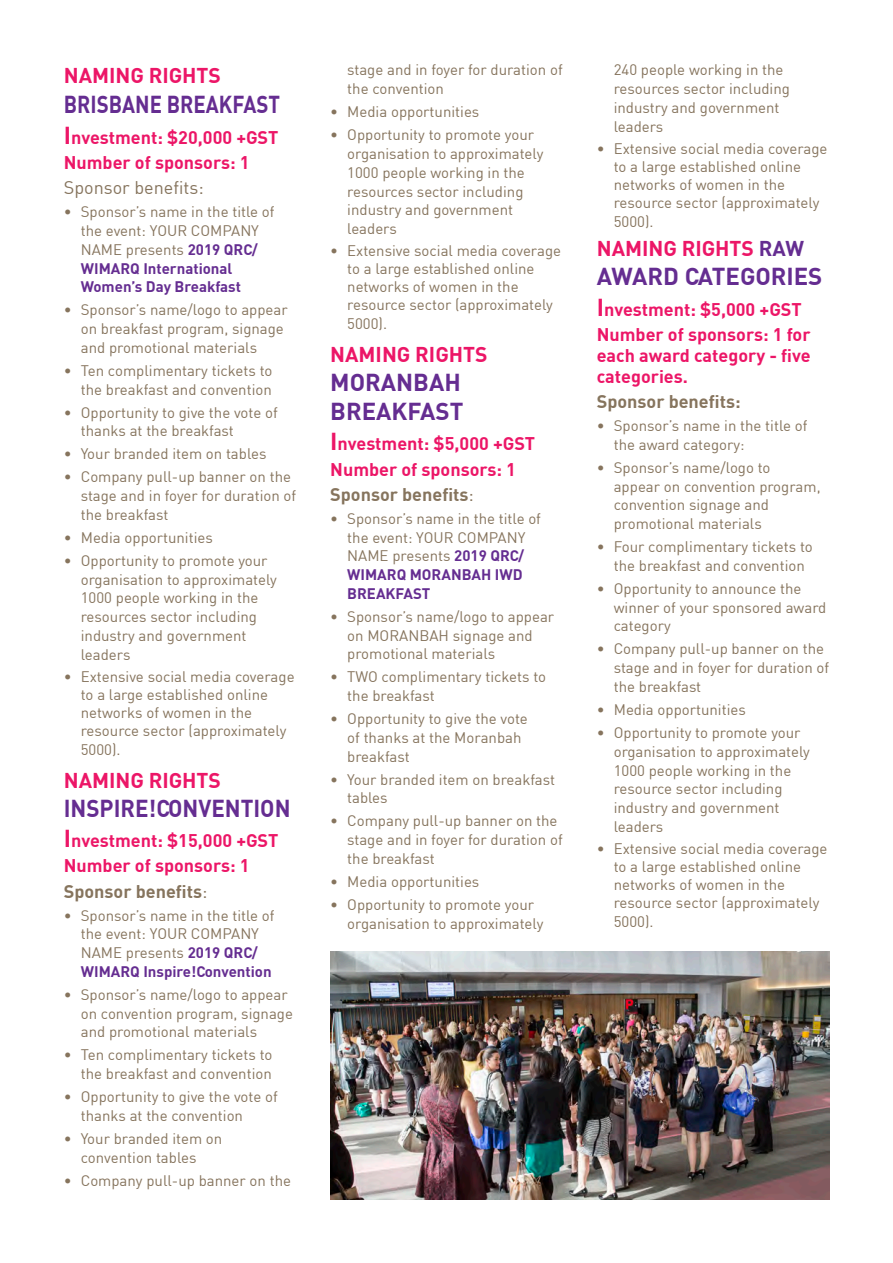
<style>
.page{position:relative;width:893px;height:1263px;background:#fff}
.page>*{position:absolute;margin:0;border:0;box-sizing:border-box;transform-origin:0 0}
.Body_Copy_Bullets{font:700 24px/28.8px "DIN";color:#652d91}
.Body_Copy_Bullets-2{font:700 24px "DIN";color:#652d91;scale:.93 1}
.Sponsorship_Heading{font:700 24px "DIN";color:#652d91;scale:.85 1}
.Body_Copy_Bullets-3{font:700 21px "DIN";color:#ec1667}
.Sponsorship_Heading-2{font:700 21px "DIN";color:#ec1667}
.Sponsorship_Sub_Head{font:700 18px/21px "DIN";color:#ec1667;text-align:justify}
.Sponsorship_Heading-3{font:700 18px "DIN";color:#ec1667}
.Sponsor_Benefits{font:700 18px "DIN";color:#86745d}
.Sponsor_Benefits-2{font:18px "DIN";color:#86745d}
.t1{font:15px/18.8px "DIN";color:#86745d}
.s1{font-size:24px}
.s2{font-weight:700;color:#652d91}
.s3{font-weight:400}
.s4{color:#652d91}
</style>
<div class="page">
<img style="left:330px;top:951px;width:499px;height:248px">
<p class="Sponsorship_Heading-2" style="left:64px;top:61px;width:159px">NAMING RIGHTS</p>
<p class="Sponsorship_Heading" style="left:64px;top:89px;width:256px">BRISBANE BREAKFAST</p>
<p class="Sponsorship_Heading-3" style="left:64px;top:126px;width:216px"><span class="s1">I</span>nvestment: $20,000 +GST</p>
<p class="Sponsorship_Sub_Head" style="left:64px;top:151px;width:187px">Number of sponsors: 1</p>
<p class="Sponsor_Benefits-2" style="left:64px;top:177px;width:141px">Sponsor benefits:</p>
<p class="t1" style="left:81px;top:202px;width:195px;text-indent:-17px">• Sponsor’s name in the title of the event: YOUR COMPANY<br>NAME presents <span class="s2">2019 QRC/<br>WIMARQ International<br>Women’s Day Breakfast</span></p>
<p class="t1" style="left:81px;top:300px;width:208px;text-indent:-17px">• Sponsor’s name/logo to appear on breakfast program, signage and promotional materials</p>
<p class="t1" style="left:64px;top:361px;width:210px;text-align:right">• Ten complimentary tickets to the breakfast and convention</p>
<p class="t1" style="left:81px;top:402px;width:198px;text-indent:-17px">• Opportunity to give the vote of thanks at the breakfast</p>
<p class="t1" style="left:64px;top:444px;width:204px">• Your branded item on tables</p>
<p class="t1" style="left:81px;top:467px;width:217px;text-indent:-17px">• Company pull-up banner on the stage and in foyer for duration of the breakfast</p>
<p class="t1" style="left:64px;top:528px;width:151px">• Media opportunities</p>
<p class="t1" style="left:81px;top:551px;width:198px;text-indent:-17px">• Opportunity to promote your organisation to approximately<br>1000 people working in the resources sector including industry and government leaders</p>
<p class="t1" style="left:81px;top:667px;width:215px;line-height:18.1px;text-indent:-17px">• Extensive social media coverage to a large established online networks of women in the resource sector (approximately<br>5000).</p>
<p class="Body_Copy_Bullets-3" style="left:64px;top:766px;width:159px">NAMING RIGHTS</p>
<p class="Body_Copy_Bullets-2" style="left:64px;top:792px;width:245px">INSPIRE!CONVENTION</p>
<p class="Sponsorship_Heading-3" style="left:64px;top:829px;width:216px"><span class="s1">I</span>nvestment: $15,000 +GST</p>
<p class="Sponsorship_Sub_Head" style="left:64px;top:855px;width:187px">Number of sponsors: 1</p>
<p class="Sponsor_Benefits" style="left:64px;top:879px;width:145px">Sponsor benefits<span class="s3">:</span></p>
<p class="t1" style="left:81px;top:906px;width:195px;text-indent:-17px">• Sponsor’s name in the title of the event: YOUR COMPANY<br>NAME presents <span class="s2">2019 QRC/<br>WIMARQ Inspire!Convention</span></p>
<p class="t1" style="left:81px;top:985px;width:214px;text-indent:-17px">• Sponsor’s name/logo to appear on convention program, signage and promotional materials</p>
<p class="t1" style="left:64px;top:1045px;width:210px;text-align:right">• Ten complimentary tickets to the breakfast and convention</p>
<p class="t1" style="left:81px;top:1087px;width:198px;text-indent:-17px">• Opportunity to give the vote of thanks at the convention</p>
<p class="t1" style="left:64px;top:1129px;width:160px;text-align:center">• Your branded item on convention tables</p>
<p class="t1" style="left:64px;top:1171px;width:229px">• Company pull-up banner on the</p>
<p class="t1" style="left:347px;top:60px;width:217px">stage and in foyer for duration of the convention</p>
<p class="t1" style="left:330px;top:102px;width:151px">• Media opportunities</p>
<p class="t1" style="left:347px;top:125px;width:198px;text-indent:-17px">• Opportunity to promote your organisation to approximately<br>1000 people working in the resources sector including industry and government leaders</p>
<p class="t1" style="left:347px;top:241px;width:215px;line-height:18.1px;text-indent:-17px">• Extensive social media coverage to a large established online networks of women in the resource sector (approximately<br>5000).</p>
<p class="Body_Copy_Bullets-3" style="left:330px;top:341px;width:159px">NAMING RIGHTS</p>
<p class="Body_Copy_Bullets" style="left:330px;top:367px;width:135px">MORANBAH<br>BREAKFAST</p>
<p class="Sponsorship_Heading-3" style="left:330px;top:432px;width:206px"><span class="s1">I</span>nvestment: $5,000 +GST</p>
<p class="Sponsorship_Sub_Head" style="left:330px;top:458px;width:187px">Number of sponsors: 1</p>
<p class="Sponsor_Benefits" style="left:330px;top:483px;width:145px">Sponsor benefits<span class="s3">:</span></p>
<p class="t1" style="left:347px;top:509px;width:195px;text-indent:-17px">• Sponsor’s name in the title of the event: YOUR COMPANY<br>NAME presents <span class="s2">2019 QRC/<br>WIMARQ MORANBAH IWD<br>BREAKFAST</span></p>
<p class="t1" style="left:347px;top:607px;width:208px;text-indent:-17px">• Sponsor’s name/logo to appear on MORANBAH signage and promotional materials</p>
<p class="t1" style="left:347px;top:667px;width:200px;text-indent:-17px">• TWO complimentary tickets to the breakfast</p>
<p class="t1" style="left:347px;top:709px;width:182px;text-indent:-17px">• Opportunity to give the vote of thanks at the Moranbah breakfast</p>
<p class="t1" style="left:347px;top:769px;width:209px;text-indent:-17px">• Your branded item on breakfast tables</p>
<p class="t1" style="left:347px;top:811px;width:217px;text-indent:-17px">• Company pull-up banner on the stage and in foyer for duration of the breakfast</p>
<p class="t1" style="left:330px;top:872px;width:151px">• Media opportunities</p>
<p class="t1" style="left:347px;top:895px;width:198px;text-indent:-17px">• Opportunity to promote your organisation to approximately</p>
<p class="t1" style="left:614px;top:60px;width:178px">240 people working in the resources sector including industry and government leaders</p>
<p class="t1" style="left:614px;top:139px;width:215px;line-height:18.1px;text-indent:-17px">• Extensive social media coverage to a large established online networks of women in the resource sector (approximately<br>5000).</p>
<p class="Body_Copy_Bullets-3" style="left:597px;top:235px;width:209px">NAMING RIGHTS <span class="s4">RAW</span></p>
<p class="Body_Copy_Bullets" style="left:597px;top:261px;width:227px">AWARD CATEGORIES</p>
<p class="Sponsorship_Heading-3" style="left:597px;top:297px;width:206px"><span class="s1">I</span>nvestment: $5,000 +GST</p>
<p class="Sponsorship_Sub_Head" style="left:597px;top:323px;width:215px">Number of sponsors: 1 for each award category - five categories.</p>
<p class="Sponsor_Benefits" style="left:597px;top:390px;width:145px">Sponsor benefits:</p>
<p class="t1" style="left:614px;top:416px;width:195px;text-indent:-17px">• Sponsor’s name in the title of the award category:</p>
<p class="t1" style="left:614px;top:458px;width:208px;text-indent:-17px">• Sponsor’s name/logo to appear on convention program, convention signage and promotional materials</p>
<p class="t1" style="left:614px;top:537px;width:201px;text-indent:-17px">• Four complimentary tickets to the breakfast and convention</p>
<p class="t1" style="left:614px;top:579px;width:214px;text-indent:-17px">• Opportunity to announce the winner of your sponsored award category</p>
<p class="t1" style="left:614px;top:639px;width:217px;text-indent:-17px">• Company pull-up banner on the stage and in foyer for duration of the breakfast</p>
<p class="t1" style="left:597px;top:700px;width:151px">• Media opportunities</p>
<p class="t1" style="left:614px;top:723px;width:198px;text-indent:-17px">• Opportunity to promote your organisation to approximately<br>1000 people working in the resource sector including industry and government leaders</p>
<p class="t1" style="left:614px;top:839px;width:215px;line-height:18.1px;text-indent:-17px">• Extensive social media coverage to a large established online networks of women in the resource sector (approximately<br>5000).</p>
</div>
